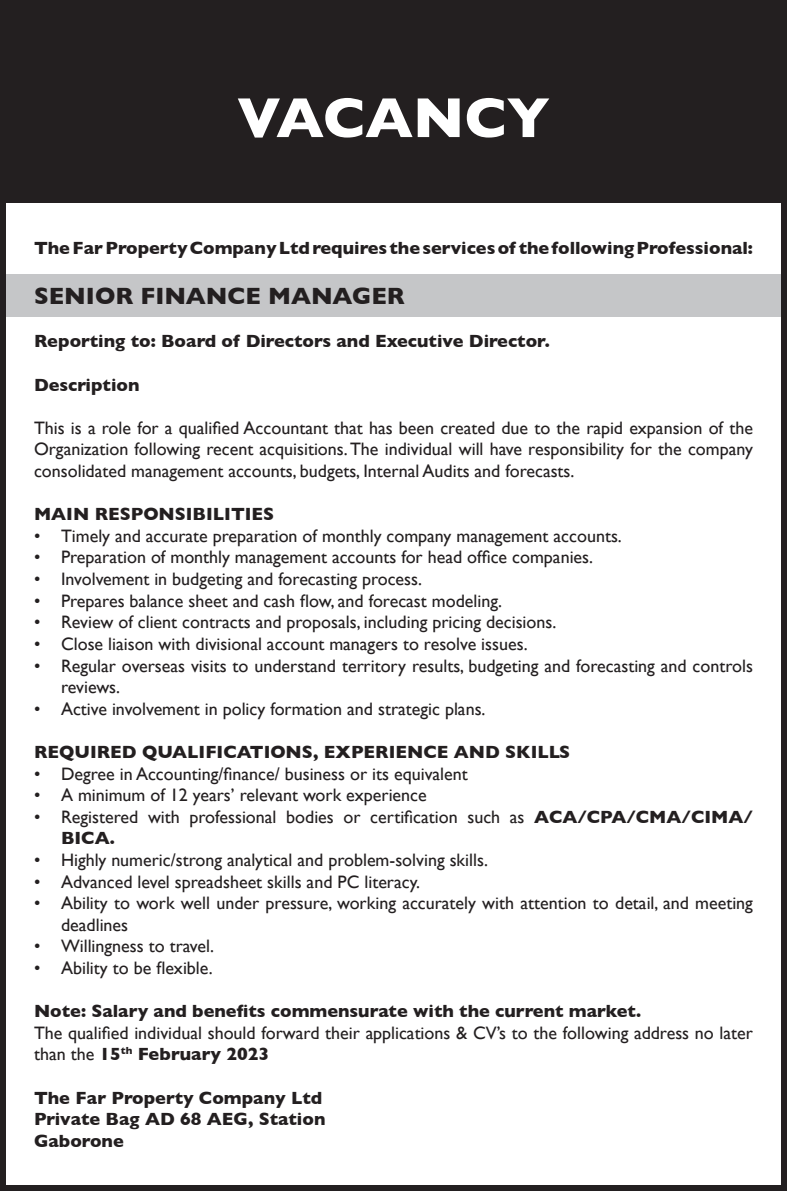
<style>
.page{position:relative;width:787px;height:1191px;background:#fff}
.page>*{position:absolute;margin:0;border:0;box-sizing:border-box;transform-origin:0 0}
.t1{font:700 57px "Gill Sans";color:#fff}
.List_Paragraph{font:700 24px "Gill Sans";color:#231f20}
.t2{font:18px/21.6px "Gill Sans";color:#231f20}
.t3{font:700 18px "Gill Sans";color:#231f20}
.s1{font-weight:700}
</style>
<div class="page">
<div style="left:0;top:274px;width:787px;height:43px;background:#c5c6c8"></div>
<div style="left:3px;top:3px;width:781px;height:199px;background:#231f20"></div>
<div style="left:0;top:0;width:787px;height:1191px;border:6px solid #231f20"></div>
<p class="t1" style="left:237px;top:73px;width:314px">VACANCY</p>
<p class="t3" style="left:34px;top:233px;width:720px">The Far Property Company Ltd requires the services of the following Professional:</p>
<p class="List_Paragraph" style="left:34px;top:277px;width:372px">SENIOR FINANCE MANAGER</p>
<p class="t3" style="left:34px;top:327px;width:517px">Reporting to: Board of Directors and Executive Director.</p>
<p class="t3" style="left:34px;top:370px;width:107px">Description</p>
<p class="t2" style="left:34px;top:417px;width:720px;text-align:justify">This is a role for a qualified Accountant that has been created due to the rapid expansion of the Organization following recent acquisitions. The individual will have responsibility for the company consolidated management accounts, budgets, Internal Audits and forecasts.</p>
<p class="t3" style="left:34px;top:500px;width:242px">MAIN RESPONSIBILITIES</p>
<p class="t2" style="left:34px;top:525px;width:589px">• Timely and accurate preparation of monthly company management accounts.</p>
<p class="t2" style="left:34px;top:546px;width:560px">• Preparation of monthly management accounts for head office companies.</p>
<p class="t2" style="left:34px;top:568px;width:389px">• Involvement in budgeting and forecasting process.</p>
<p class="t2" style="left:34px;top:589px;width:469px">• Prepares balance sheet and cash flow, and forecast modeling.</p>
<p class="t2" style="left:34px;top:611px;width:524px">• Review of client contracts and proposals, including pricing decisions.</p>
<p class="t2" style="left:34px;top:633px;width:495px">• Close liaison with divisional account managers to resolve issues.</p>
<p class="t2" style="left:61px;top:654px;width:693px;text-indent:-27px">• Regular overseas visits to understand territory results, budgeting and forecasting and controls reviews.</p>
<p class="t2" style="left:34px;top:697px;width:453px">• Active involvement in policy formation and strategic plans.</p>
<p class="t3" style="left:34px;top:737px;width:537px">REQUIRED QUALIFICATIONS, EXPERIENCE AND SKILLS</p>
<p class="t2" style="left:34px;top:762px;width:435px">• Degree in Accounting/finance/ business or its equivalent</p>
<p class="t2" style="left:34px;top:784px;width:394px">• A minimum of 12 years’ relevant work experience</p>
<p class="t2" style="left:61px;top:805px;width:693px;text-indent:-27px">• Registered with professional bodies or certification such as <span class="s1">ACA/CPA/CMA/CIMA/<br>BICA.</span></p>
<p class="t2" style="left:34px;top:849px;width:455px">• Highly numeric/strong analytical and problem-solving skills.</p>
<p class="t2" style="left:34px;top:870px;width:387px">• Advanced level spreadsheet skills and PC literacy.</p>
<p class="t2" style="left:61px;top:892px;width:693px;text-indent:-27px">• Ability to work well under pressure, working accurately with attention to detail, and meeting deadlines</p>
<p class="t2" style="left:34px;top:935px;width:181px">• Willingness to travel.</p>
<p class="t2" style="left:34px;top:957px;width:180px">• Ability to be flexible.</p>
<p class="t3" style="left:34px;top:996px;width:608px">Note: Salary and benefits commensurate with the current market.</p>
<p class="t2" style="left:34px;top:1021px;width:720px">The qualified individual should forward their applications &amp; CV’s to the following address no later than the <span class="s1">15</span><sup>th</sup> <span class="s1">February 2023</span></p>
<p class="t3" style="left:34px;top:1083px;width:290px">The Far Property Company Ltd</p>
<p class="t3" style="left:34px;top:1104px;width:293px">Private Bag AD 68 AEG, Station</p>
<p class="t3" style="left:34px;top:1126px;width:91px">Gaborone</p>
</div>
